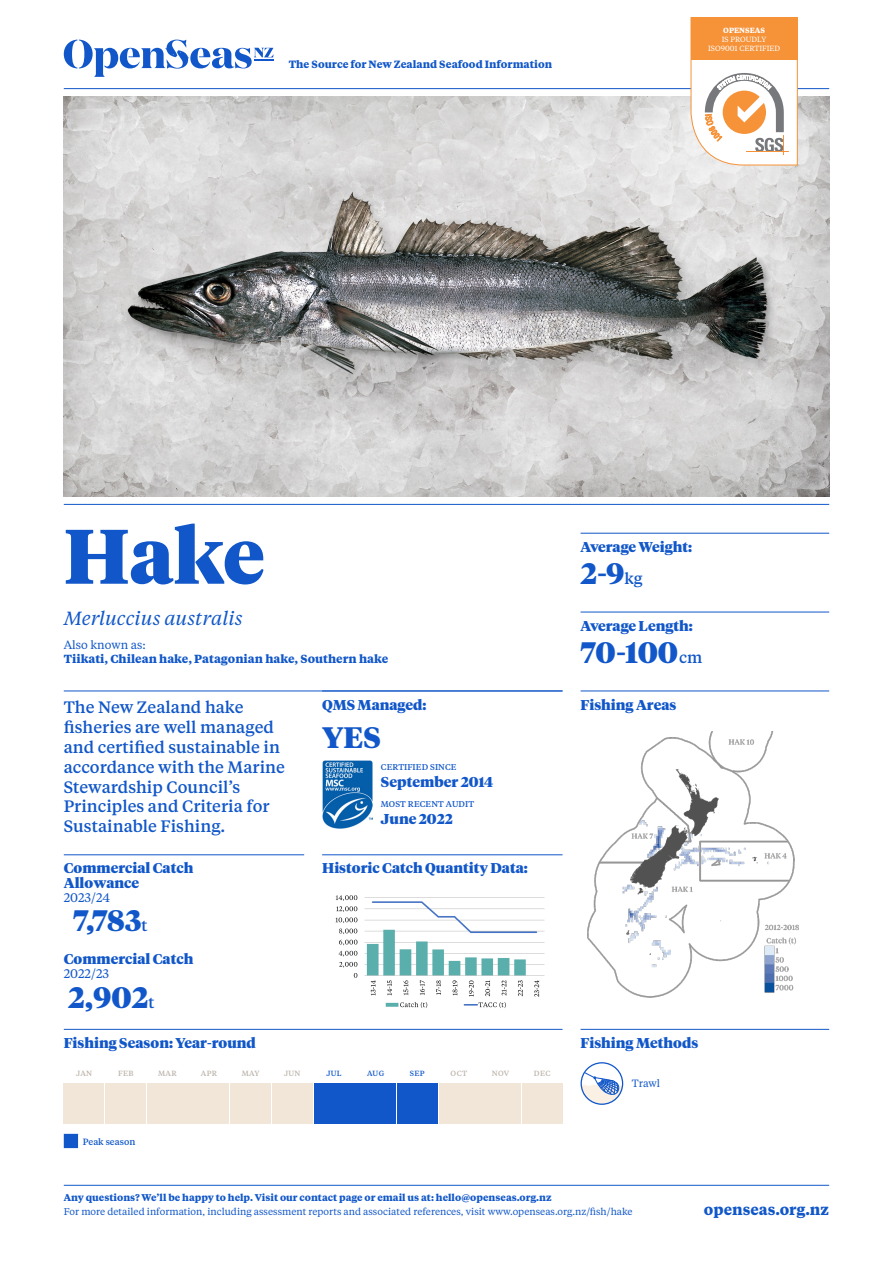
<style>
.page{position:relative;width:893px;height:1263px;background:#fff}
.page>*{position:absolute;margin:0;border:0;box-sizing:border-box;transform-origin:0 0}
.t1{font:900 76.8px "Tiempos Headline";color:#1157c9}
.t2{font:900 29.55px "Tiempos Headline";color:#1157c9}
.t3{font:italic 18.9px "Tiempos Text";color:#1157c9}
.t4{font:500 16.5px/19.8px "Tiempos Text";color:#1157c9}
.t5{font:700 15px "Tiempos Text";color:#1157c9}
._3__FISH_-_Number{font:900 14.25px "Tiempos Headline";color:#1157c9}
._1__Subhead_1_-_Blac{font:900 14.1px/15px "Tiempos Headline";color:#1157c9}
.t6{font:12.45px "Tiempos Text";color:#1157c9}
.t7{font:700 11.7px/14.1px "Tiempos Text";color:#1157c9}
.t8{font:700 10.5px "Tiempos Text";color:#1157c9}
.t9{font:10.5px "Tiempos Text";color:#1157c9}
.t10{font:9.75px "Tiempos Text";color:#1157c9}
.t11{font:700 9.75px "Tiempos Text";color:#1157c9}
.t12{font:500 9px "Tiempos Text";color:#1157c9}
._3__FISH_-_Number-2{font:500 8.4px "Tiempos Text";letter-spacing:.01em;color:#1157c9}
.t13{font:7.5px/9px "Tiempos Text";color:#fff;text-align:center}
.t14{font:500 7.5px "Tiempos Text";letter-spacing:.04em;color:#bcb4ab}
.t15{font:500 7.5px "Tiempos Text";letter-spacing:.04em;color:#1157c9}
.s1{font-weight:700}
.s2{font-weight:400}
.s3{font-family:"Tiempos Text";font-weight:500;font-size:15.6px}
</style>
<div class="page">
<img style="left:64px;top:97px;width:765px;height:399px">
<hr style="left:64px;top:88px;width:765px;height:1px;background:#1157c9">
<hr style="left:64px;top:504px;width:765px;height:1px;background:#1157c9">
<img style="left:587px;top:732px;width:212px;height:266px">
<hr style="left:64px;top:1185px;width:765px;height:1px;background:#1157c9">
<hr style="left:581px;top:691px;width:248px;height:1px;background:#1157c9">
<hr style="left:581px;top:533px;width:248px;height:1px;background:#1157c9">
<hr style="left:581px;top:612px;width:248px;height:1px;background:#1157c9">
<hr style="left:581px;top:1029px;width:248px;height:1px;background:#1157c9">
<hr style="left:64px;top:1029px;width:499px;height:1px;background:#1157c9">
<div style="left:581px;top:1062px;width:42px;height:43px;border:1px solid #1157c9;border-radius:50%"></div>
<svg style="left:581px;top:1071px;width:42px;height:33px"></svg>
<div style="left:64px;top:1134px;width:14px;height:14px;background:#1157c9"></div>
<div style="left:64px;top:1083px;width:40px;height:40px;background:#f2e6d8"></div>
<div style="left:105px;top:1083px;width:41px;height:40px;background:#f2e6d8"></div>
<div style="left:189px;top:1083px;width:40px;height:40px;background:#f2e6d8"></div>
<div style="left:356px;top:1083px;width:40px;height:40px;background:#1157c9"></div>
<div style="left:147px;top:1083px;width:40px;height:40px;background:#f2e6d8"></div>
<div style="left:314px;top:1083px;width:40px;height:40px;background:#1157c9"></div>
<div style="left:231px;top:1083px;width:40px;height:40px;background:#f2e6d8"></div>
<div style="left:397px;top:1083px;width:40px;height:40px;background:#1157c9"></div>
<div style="left:481px;top:1083px;width:40px;height:40px;background:#f2e6d8"></div>
<div style="left:272px;top:1083px;width:40px;height:40px;background:#f2e6d8"></div>
<div style="left:439px;top:1083px;width:40px;height:40px;background:#f2e6d8"></div>
<div style="left:522px;top:1083px;width:41px;height:40px;background:#f2e6d8"></div>
<svg style="left:64px;top:40px;width:210px;height:37px"></svg>
<svg style="left:691px;top:17px;width:107px;height:148px"></svg>
<div style="left:691px;top:18px;width:106px;height:42px;background:#f69238"></div>
<hr style="left:64px;top:691px;width:499px;height:1px;background:#1157c9">
<hr style="left:64px;top:854px;width:240px;height:1px;background:#1157c9">
<img style="left:322px;top:761px;width:51px;height:68px">
<hr style="left:322px;top:854px;width:241px;height:1px;background:#1157c9">
<img style="left:335px;top:895px;width:210px;height:113px">
<p class="t8" style="left:289px;top:57px;width:265px">The Source for New Zealand Seafood Information</p>
<p class="t13" style="left:708px;top:25px;width:74px"><span class="s1">OPENSEAS<br></span>IS PROUDLY<br>ISO9001 CERTIFIED</p>
<p class="t1" style="left:64px;top:503px;width:202px">Hake</p>
<p class="t3" style="left:64px;top:605px;width:180px">Merluccius australis</p>
<p class="t7" style="left:64px;top:637px;width:326px"><span class="s2">Also known as:<br></span>Tiikati, Chilean hake, Patagonian hake, Southern hake</p>
<p class="t4" style="left:64px;top:697px;width:223px">The New Zealand hake fisheries are well managed and certified sustainable in accordance with the Marine<br>Stewardship Council’s<br>Principles and Criteria for<br>Sustainable Fishing.</p>
<p class="_1__Subhead_1_-_Blac" style="left:322px;top:696px;width:106px">QMS Managed:</p>
<p class="t2" style="left:322px;top:716px;width:60px">YES</p>
<p class="_3__FISH_-_Number-2" style="left:381px;top:762px;width:77px">CERTIFIED SINCE</p>
<p class="_3__FISH_-_Number" style="left:381px;top:772px;width:114px">September 2014</p>
<p class="_3__FISH_-_Number-2" style="left:381px;top:799px;width:95px">MOST RECENT AUDIT</p>
<p class="_3__FISH_-_Number" style="left:381px;top:809px;width:73px">June 2022</p>
<p class="_1__Subhead_1_-_Blac" style="left:322px;top:860px;width:207px">Historic Catch Quantity Data:</p>
<p class="_1__Subhead_1_-_Blac" style="left:64px;top:860px;width:131px">Commercial Catch<br>Allowance</p>
<p class="t6" style="left:64px;top:889px;width:48px">2023/24</p>
<p class="t2" style="left:73px;top:900px;width:76px">7,783<span class="s3">t</span></p>
<p class="_1__Subhead_1_-_Blac" style="left:64px;top:951px;width:131px">Commercial Catch</p>
<p class="t6" style="left:64px;top:965px;width:47px">2022/23</p>
<p class="t2" style="left:68px;top:976px;width:88px">2,902<span class="s3">t</span></p>
<p class="_1__Subhead_1_-_Blac" style="left:581px;top:539px;width:113px">Average Weight:</p>
<p class="t2" style="left:581px;top:553px;width:64px">2-9<span class="s3">kg</span></p>
<p class="_1__Subhead_1_-_Blac" style="left:581px;top:617px;width:114px">Average Length:</p>
<p class="t2" style="left:581px;top:632px;width:123px">70-100<span class="s3">cm</span></p>
<p class="_1__Subhead_1_-_Blac" style="left:581px;top:696px;width:97px">Fishing Areas</p>
<p class="_1__Subhead_1_-_Blac" style="left:64px;top:1035px;width:194px">Fishing Season: Year-round</p>
<p class="_1__Subhead_1_-_Blac" style="left:581px;top:1035px;width:119px">Fishing Methods</p>
<p class="t9" style="left:632px;top:1076px;width:30px">Trawl</p>
<p class="t14" style="left:76px;top:1068px;width:18px">JAN</p>
<p class="t14" style="left:118px;top:1068px;width:17px">FEB</p>
<p class="t14" style="left:158px;top:1068px;width:20px">MAR</p>
<p class="t14" style="left:201px;top:1068px;width:18px">APR</p>
<p class="t14" style="left:242px;top:1068px;width:19px">MAY</p>
<p class="t14" style="left:284px;top:1068px;width:18px">JUN</p>
<p class="t15" style="left:326px;top:1068px;width:17px">JUL</p>
<p class="t15" style="left:367px;top:1068px;width:19px">AUG</p>
<p class="t15" style="left:410px;top:1068px;width:16px">SEP</p>
<p class="t14" style="left:451px;top:1068px;width:18px">OCT</p>
<p class="t14" style="left:492px;top:1068px;width:19px">NOV</p>
<p class="t14" style="left:534px;top:1068px;width:18px">DEC</p>
<p class="t12" style="left:83px;top:1135px;width:54px">Peak season</p>
<p class="t11" style="left:64px;top:1190px;width:489px">Any questions? We’ll be happy to help. Visit our contact page or email us at: hello@openseas.org.nz</p>
<p class="t10" style="left:64px;top:1205px;width:570px">For more detailed information, including assessment reports and associated references, visit www.openseas.org.nz/fish/hake</p>
<p class="t5" style="left:704px;top:1199px;width:127px">openseas.org.nz</p>
</div>
